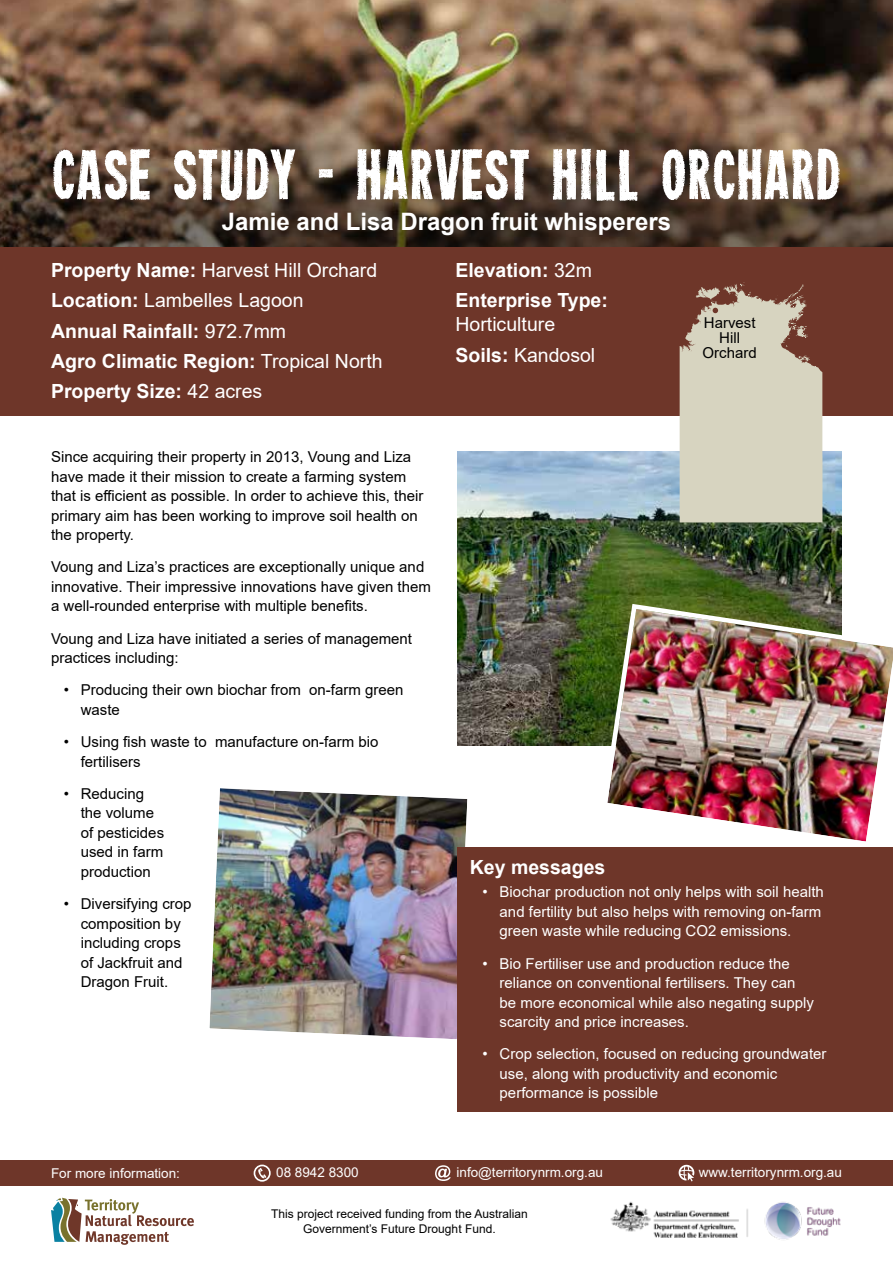
<style>
.page{position:relative;width:893px;height:1263px;background:#fff}
.page>*{position:absolute;margin:0;border:0;box-sizing:border-box;transform-origin:0 0}
.t1{font:62.55px "Heavyweight";color:#fff}
.t2{font:700 24px "Arial";color:#fff}
.t3{font:700 19.5px/30.5px "Arial";color:#fff}
.t4{font:19.5px/30.5px "Arial";color:#fff}
.t5{font:15px/19.5px "Arial";color:#000}
.t6{font:15px/19.5px "Arial";color:#fff}
.t7{font:13.5px "Arial";color:#fff}
.t8{font:12px/15px "Arial";color:#000;text-align:center}
.s1{font-weight:400}
.s2{font-weight:700}
</style>
<div class="page">
<img style="left:0;top:0;width:893px;height:49px">
<svg style="left:0;top:49px;width:893px;height:197px;background:#624c38"></svg>
<div style="left:0;top:1160px;width:893px;height:26px;background:#6e3629"></div>
<img style="left:610px;top:1201px;width:231px;height:39px">
<svg style="left:254px;top:1164px;width:17px;height:18px"></svg>
<svg style="left:435px;top:1165px;width:16px;height:16px"></svg>
<svg style="left:679px;top:1165px;width:15px;height:16px"></svg>
<img style="left:457px;top:451px;width:385px;height:295px">
<img style="left:599px;top:601px;width:294px;height:241px">
<div style="left:0;top:246px;width:893px;height:169px;background:#6e3629"></div>
<svg style="left:680px;top:283px;width:142px;height:239px;background:#c8bdaa"></svg>
<img style="left:209px;top:788px;width:259px;height:251px">
<div style="left:457px;top:847px;width:436px;height:264px;background:#6e3629"></div>
<svg style="left:51px;top:1198px;width:143px;height:47px"></svg>
<h1 class="t1" style="left:52px;top:148px;width:791px">CASE STUDY - HARVEST HILL ORCHARD</h1>
<h2 class="t2" style="left:222px;top:204px;width:451px">Jamie and Lisa Dragon fruit whisperers</h2>
<h3 class="t3" style="left:51px;top:255px;width:333px">Property Name: <span class="s1">Harvest Hill Orchard<br></span>Location: <span class="s1">Lambelles Lagoon<br></span>Annual Rainfall: <span class="s1">972.7mm<br></span>Agro Climatic Region: <span class="s1">Tropical North<br></span>Property Size: <span class="s1">42 acres</span></h3>
<h3 class="t3" style="left:455px;top:255px;width:154px">Elevation: <span class="s1">32m<br></span>Enterprise Type:</h3>
<h3 class="t4" style="left:455px;top:309px;width:141px">Horticulture<br><span class="s2">Soils:</span> Kandosol</h3>
<p class="t5" style="left:703px;top:315px;width:56px;line-height:15px;text-align:center">Harvest<br>Hill<br>Orchard</p>
<p class="t5" style="left:51px;top:447px;width:374px">Since acquiring their property in 2013, Voung and Liza have made it their mission to create a farming system that is efficient as possible. In order to achieve this, their primary aim has been working to improve soil health on the property.</p>
<p class="t5" style="left:51px;top:557px;width:381px">Voung and Liza’s practices are exceptionally unique and innovative. Their impressive innovations have given them a well-rounded enterprise with multiple benefits.</p>
<p class="t5" style="left:51px;top:628px;width:363px">Voung and Liza have initiated a series of management practices including:</p>
<p class="t5" style="left:81px;top:680px;width:324px;text-indent:-17px">• Producing their own biochar from on-farm green waste</p>
<p class="t5" style="left:81px;top:732px;width:299px;text-indent:-17px">• Using fish waste to manufacture on-farm bio fertilisers</p>
<p class="t5" style="left:81px;top:784px;width:85px;text-indent:-17px">• Reducing the volume of pesticides used in farm production</p>
<p class="t5" style="left:64px;top:894px;width:129px;text-align:center">• Diversifying crop composition by including crops<br>of Jackfruit and<br>Dragon Fruit.</p>
<h3 class="t3" style="left:470px;top:852px;width:137px">Key messages</h3>
<p class="t6" style="left:500px;top:882px;width:326px;text-indent:-17px">• Biochar production not only helps with soil health and fertility but also helps with removing on-farm green waste while reducing CO2 emissions.</p>
<p class="t6" style="left:500px;top:953px;width:316px;text-indent:-17px">• Bio Fertiliser use and production reduce the reliance on conventional fertilisers. They can be more economical while also negating supply scarcity and price increases.</p>
<p class="t6" style="left:500px;top:1044px;width:328px;text-indent:-17px">• Crop selection, focused on reducing groundwater use, along with productivity and economic performance is possible</p>
<p class="t7" style="left:51px;top:1164px;width:131px">For more information:</p>
<p class="t7" style="left:276px;top:1163px;width:84px">08 8942 8300</p>
<p class="t7" style="left:456px;top:1163px;width:148px">info@territorynrm.org.au</p>
<p class="t7" style="left:699px;top:1163px;width:145px">www.territorynrm.org.au</p>
<p class="t8" style="left:271px;top:1206px;width:258px">This project received funding from the Australian<br>Government’s Future Drought Fund.</p>
</div>
